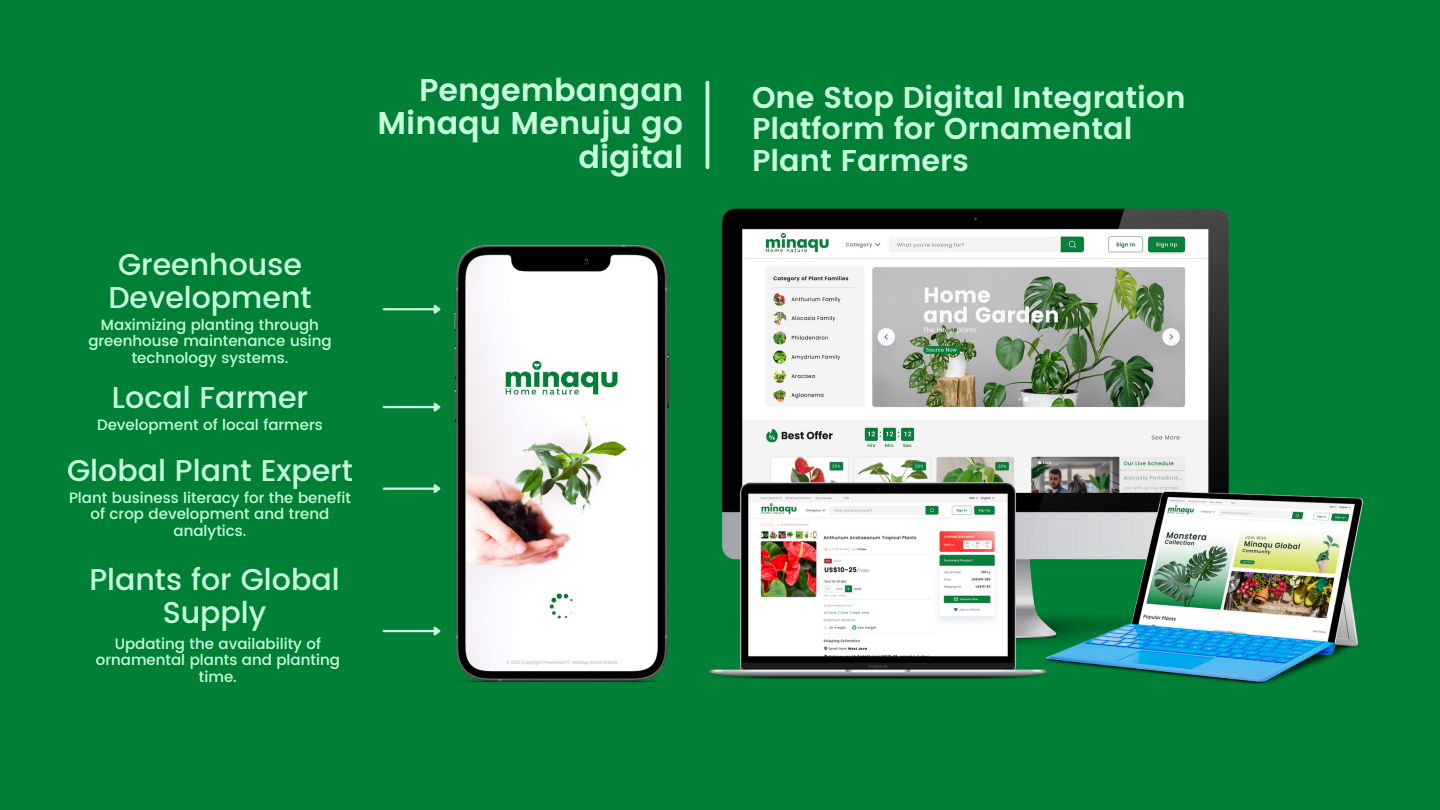
<style>
.page{position:relative;width:1440px;height:810px;background:#008037}
.page>*{position:absolute;margin:0;border:0;box-sizing:border-box;transform-origin:0 0}
.t1{font:600 31.5px/33.6px "Poppins";color:#c8ffdc;text-align:right}
.t2{font:500 30px/33px "Poppins";color:#c8ffdc;text-align:center}
.t3{font:600 30px/31.5px "Poppins";color:#c8ffdc}
.t4{font:500 15px/16.5px "Poppins";color:#c8ffdc;text-align:center}
</style>
<div class="page">
<img style="left:427px;top:244px;width:243px;height:438px">
<hr style="left:384px;top:630px;width:50px;height:2px;background:#c8ffdc">
<svg style="left:432px;top:625px;width:11px;height:14px"></svg>
<hr style="left:384px;top:488px;width:50px;height:2px;background:#c8ffdc">
<svg style="left:432px;top:482px;width:11px;height:15px"></svg>
<hr style="left:384px;top:406px;width:50px;height:2px;background:#c8ffdc">
<svg style="left:432px;top:401px;width:11px;height:14px"></svg>
<hr style="left:384px;top:308px;width:50px;height:2px;background:#c8ffdc">
<svg style="left:432px;top:303px;width:11px;height:14px"></svg>
<img style="left:722px;top:209px;width:507px;height:282px">
<img style="left:1062px;top:491px;width:302px;height:193px">
<img style="left:709px;top:482px;width:353px;height:197px">
<hr style="left:706px;top:83px;width:3px;height:84px;background:#c8ffdc">
<h1 class="t1" style="left:378px;top:73px;width:307px">Pengembangan<br>Minaqu Menuju go digital</h1>
<h2 class="t2" style="left:108px;top:248px;width:205px">Greenhouse<br>Development</h2>
<p class="t4" style="left:88px;top:316px;width:245px">Maximizing planting through greenhouse maintenance using technology systems.</p>
<h2 class="t2" style="left:112px;top:381px;width:198px">Local Farmer</h2>
<p class="t4" style="left:97px;top:416px;width:227px">Development of local farmers</p>
<h2 class="t2" style="left:67px;top:454px;width:287px">Global Plant Expert</h2>
<p class="t4" style="left:69px;top:489px;width:283px">Plant business literacy for the benefit of crop development and trend analytics.</p>
<h2 class="t2" style="left:89px;top:563px;width:252px">Plants for Global<br>Supply</h2>
<p class="t4" style="left:96px;top:635px;width:246px">Updating the availability of ornamental plants and planting time.</p>
<h2 class="t3" style="left:752px;top:82px;width:435px">One Stop Digital Integration<br>Platform for Ornamental<br>Plant Farmers</h2>
</div>
